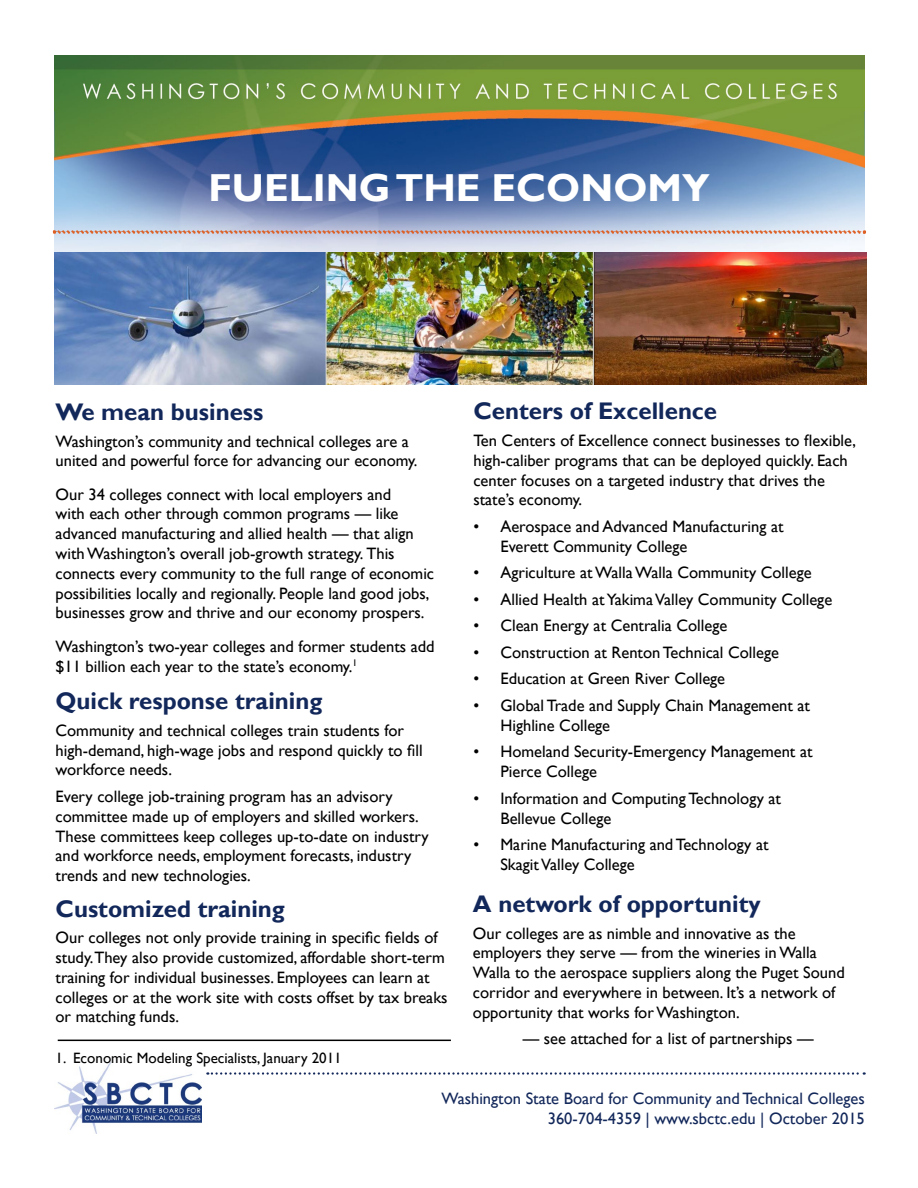
<style>
.page{position:relative;width:918px;height:1188px;background:#fff}
.page>*{position:absolute;margin:0;border:0;box-sizing:border-box;transform-origin:0 0}
.t1{font:700 39px "Gill Sans";color:#fff}
.t2{font:700 24px "Gill Sans";color:#12275a}
.t3{font:16.5px/19.8px "Gill Sans";color:#000}
.t4{font:16.5px/19.8px "Gill Sans";color:#12275a;text-align:right}
.t5{font:15px "Gill Sans";color:#000}
</style>
<div class="page">
<img style="left:54px;top:1062px;width:147px;height:72px">
<img style="left:54px;top:56px;width:810px;height:197px">
<svg style="left:53px;top:230px;width:812px;height:4px;background:#d1a497"></svg>
<svg style="left:207px;top:1072px;width:658px;height:3px"></svg>
<img style="left:54px;top:253px;width:812px;height:131px">
<hr style="left:58px;top:1040px;width:393px;height:1px;background:#000">
<h1 class="t1" style="left:208px;top:164px;width:503px">FUELING THE ECONOMY</h1>
<h2 class="t2" style="left:56px;top:397px;width:209px">We mean business</h2>
<p class="t3" style="left:56px;top:431px;width:364px">Washington’s community and technical colleges are a united and powerful force for advancing our economy.</p>
<p class="t3" style="left:56px;top:485px;width:380px">Our 34 colleges connect with local employers and<br>with each other through common programs — like advanced manufacturing and allied health — that align with Washington’s overall job-growth strategy. This connects every community to the full range of economic possibilities locally and regionally. People land good jobs, businesses grow and thrive and our economy prospers.</p>
<p class="t3" style="left:56px;top:637px;width:381px">Washington’s two-year colleges and former students add $11 billion each year to the state’s economy.<sup>1</sup></p>
<h2 class="t2" style="left:56px;top:687px;width:268px">Quick response training</h2>
<p class="t3" style="left:56px;top:721px;width:369px">Community and technical colleges train students for high-demand, high-wage jobs and respond quickly to fill workforce needs.</p>
<p class="t3" style="left:56px;top:787px;width:375px">Every college job-training program has an advisory committee made up of employers and skilled workers.<br>These committees keep colleges up-to-date on industry and workforce needs, employment forecasts, industry trends and new technologies.</p>
<h2 class="t2" style="left:56px;top:894px;width:231px">Customized training</h2>
<p class="t3" style="left:56px;top:928px;width:394px">Our colleges not only provide training in specific fields of study.They also provide customized, affordable short-term training for individual businesses. Employees can learn at colleges or at the work site with costs offset by tax breaks or matching funds.</p>
<p class="t5" style="left:56px;top:1049px;width:288px">1. Economic Modeling Specialists, January 2011</p>
<h2 class="t2" style="left:473px;top:397px;width:245px">Centers of Excellence</h2>
<p class="t3" style="left:473px;top:431px;width:384px">Ten Centers of Excellence connect businesses to flexible, high-caliber programs that can be deployed quickly. Each center focuses on a targeted industry that drives the state’s economy.</p>
<p class="t3" style="left:500px;top:517px;width:285px;text-indent:-27px">• Aerospace and Advanced Manufacturing at<br>Everett Community College</p>
<p class="t3" style="left:473px;top:563px;width:340px">• Agriculture at Walla Walla Community College</p>
<p class="t3" style="left:473px;top:590px;width:360px">• Allied Health at Yakima Valley Community College</p>
<p class="t3" style="left:473px;top:616px;width:255px">• Clean Energy at Centralia College</p>
<p class="t3" style="left:473px;top:643px;width:307px">• Construction at Renton Technical College</p>
<p class="t3" style="left:473px;top:669px;width:253px">• Education at Green River College</p>
<p class="t3" style="left:500px;top:696px;width:311px;text-indent:-27px">• Global Trade and Supply Chain Management at<br>Highline College</p>
<p class="t3" style="left:500px;top:742px;width:314px;text-indent:-27px">• Homeland Security-Emergency Management at<br>Pierce College</p>
<p class="t3" style="left:500px;top:789px;width:282px;text-indent:-27px">• Information and Computing Technology at<br>Bellevue College</p>
<p class="t3" style="left:500px;top:835px;width:270px;text-indent:-27px">• Marine Manufacturing and Technology at<br>Skagit Valley College</p>
<h2 class="t2" style="left:473px;top:889px;width:289px">A network of opportunity</h2>
<p class="t3" style="left:473px;top:923px;width:373px">Our colleges are as nimble and innovative as the employers they serve — from the wineries in Walla Walla to the aerospace suppliers along the Puget Sound corridor and everywhere in between. It’s a network of opportunity that works for Washington.</p>
<p class="t3" style="left:523px;top:1029px;width:292px">— see attached for a list of partnerships —</p>
<p class="t4" style="left:442px;top:1089px;width:425px">Washington State Board for Community and Technical Colleges<br>360-704-4359 | www.sbctc.edu | October 2015</p>
</div>
